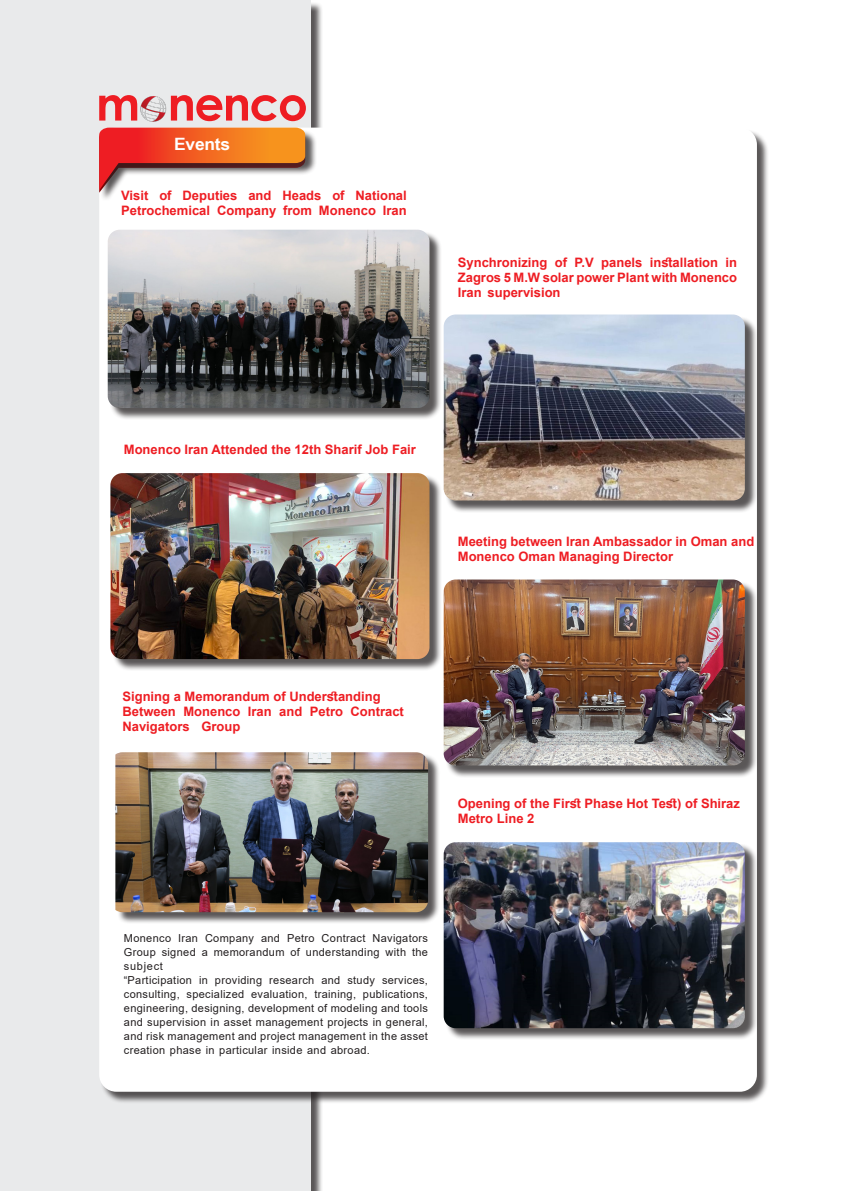
<style>
.page{position:relative;width:842px;height:1191px;background:#fff}
.page>*{position:absolute;margin:0;border:0;box-sizing:border-box;transform-origin:0 0}
.t1{font:700 17px "Arial Narrow";letter-spacing:-.01em;color:#fff;scale:1.25 1}
.t2{font:700 13px/15px "Arial";color:#ee1d23}
.t3{font:11px/14px "Arial";letter-spacing:.03em;color:#231f20;text-align:justify}
</style>
<div class="page">
<div style="left:0;top:0;width:311px;height:1191px;background:#e9eaeb"></div>
<div style="left:101px;top:129px;width:668px;height:975px;background:#231f20;opacity:.75"></div>
<div style="left:99px;top:128px;width:658px;height:963px;background:#fff;border-radius:17px"></div>
<svg style="left:99px;top:95px;width:207px;height:26px"></svg>
<div style="left:101px;top:129px;width:217px;height:72px;background:#231f20;opacity:.75"></div>
<svg style="left:99px;top:128px;width:206px;height:65px"></svg>
<div style="left:445px;top:316px;width:312px;height:197px;background:#231f20;opacity:.75"></div>
<img style="left:444px;top:314px;width:301px;height:186px">
<div style="left:117px;top:753px;width:324px;height:171px;background:#231f20;opacity:.75"></div>
<img style="left:115px;top:752px;width:313px;height:160px">
<div style="left:109px;top:231px;width:333px;height:189px;background:#231f20;opacity:.75"></div>
<img style="left:108px;top:230px;width:321px;height:178px">
<div style="left:112px;top:474px;width:330px;height:197px;background:#231f20;opacity:.75"></div>
<img style="left:110px;top:473px;width:319px;height:186px">
<div style="left:445px;top:581px;width:312px;height:197px;background:#231f20;opacity:.75"></div>
<img style="left:444px;top:579px;width:301px;height:186px">
<div style="left:445px;top:843px;width:312px;height:197px;background:#231f20;opacity:.75"></div>
<img style="left:444px;top:842px;width:301px;height:186px">
<img style="left:131px;top:95px;width:45px;height:37px">
<p class="t1" style="left:174px;top:131px;width:46px">Events</p>
<p class="t2" style="left:121px;top:188px;width:287px">Visit of Deputies and Heads of National<br>Petrochemical Company from Monenco Iran</p>
<p class="t2" style="left:458px;top:255px;width:281px;text-align:justify">Synchronizing of P.V panels installation in Zagros 5 M.W solar power Plant with Monenco Iran supervision</p>
<p class="t2" style="left:124px;top:442px;width:294px">Monenco Iran Attended the 12th Sharif Job Fair</p>
<p class="t2" style="left:458px;top:534px;width:298px">Meeting between Iran Ambassador in Oman and<br>Monenco Oman Managing Director</p>
<p class="t2" style="left:122px;top:689px;width:260px">Signing a Memorandum of Understanding</p>
<p class="t2" style="left:122px;top:704px;width:283px">Between Monenco Iran and Petro Contract<br>Navigators Group</p>
<p class="t2" style="left:458px;top:796px;width:284px">Opening of the First Phase Hot Test) of Shiraz<br>Metro Line 2</p>
<p class="t3" style="left:124px;top:930px;width:306px">Monenco Iran Company and Petro Contract Navigators Group signed a memorandum of understanding with the subject</p>
<p class="t3" style="left:124px;top:972px;width:306px">“Participation in providing research and study services, consulting, specialized evaluation, training, publications, engineering, designing, development of modeling and tools and supervision in asset management projects in general, and risk management and project management in the asset creation phase in particular inside and abroad.</p>
</div>
